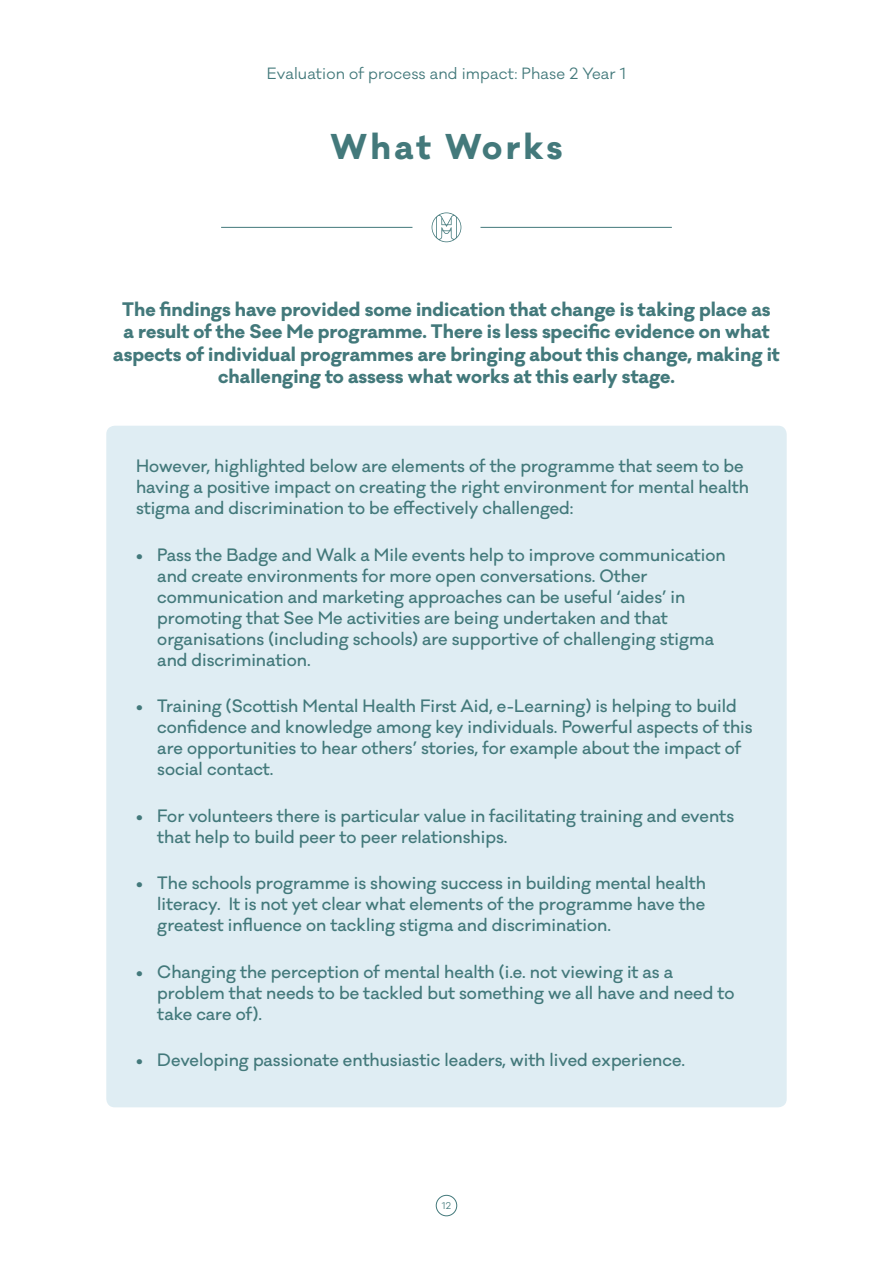
<style>
.page{position:relative;width:893px;height:1263px;background:#fff}
.page>*{position:absolute;margin:0;border:0;box-sizing:border-box;transform-origin:0 0}
.t1{font:700 33px "Galano Classic";letter-spacing:.1em;color:#43797b}
.t2{font:700 18px/22.5px "Galano Classic";color:#43797b;text-align:center}
.t3{font:500 16.5px/21px "Galano Classic";color:#43797b}
.t4{font:15px "Galano Classic";letter-spacing:.01em;color:#43797b}
.t5{font:9px "Galano Classic";color:#43797b}
</style>
<div class="page">
<div style="left:436px;top:1195px;width:21px;height:21px;border:1px solid #43797b;border-radius:50%"></div>
<hr style="left:221px;top:227px;width:191px;height:1px;background:#43797b">
<hr style="left:480px;top:227px;width:192px;height:1px;background:#43797b">
<svg style="left:432px;top:212px;width:29px;height:30px"></svg>
<div style="left:106px;top:426px;width:681px;height:681px;background:#dfedf3;border-radius:9px"></div>
<p class="t4" style="left:267px;top:64px;width:361px">Evaluation of process and impact: Phase 2 Year 1</p>
<h1 class="t1" style="left:331px;top:124px;width:233px">What Works</h1>
<p class="t2" style="left:113px;top:298px;width:668px">The findings have provided some indication that change is taking place as<br>a result of the See Me programme. There is less specific evidence on what aspects of individual programmes are bringing about this change, making it challenging to assess what works at this early stage.</p>
<p class="t3" style="left:136px;top:456px;width:614px">However, highlighted below are elements of the programme that seem to be having a positive impact on creating the right environment for mental health stigma and discrimination to be effectively challenged:</p>
<p class="t3" style="left:157px;top:544px;width:570px;text-indent:-21px">• Pass the Badge and Walk a Mile events help to improve communication and create environments for more open conversations. Other communication and marketing approaches can be useful ‘aides’ in promoting that See Me activities are being undertaken and that organisations (including schools) are supportive of challenging stigma and discrimination.</p>
<p class="t3" style="left:157px;top:696px;width:597px;text-indent:-21px">• Training (Scottish Mental Health First Aid, e-Learning) is helping to build confidence and knowledge among key individuals. Powerful aspects of this are opportunities to hear others’ stories, for example about the impact of social contact.</p>
<p class="t3" style="left:157px;top:805px;width:578px;text-indent:-21px">• For volunteers there is particular value in facilitating training and events that help to build peer to peer relationships.</p>
<p class="t3" style="left:157px;top:873px;width:550px;text-align:justify;text-indent:-21px">• The schools programme is showing success in building mental health literacy. It is not yet clear what elements of the programme have the greatest influence on tackling stigma and discrimination.</p>
<p class="t3" style="left:157px;top:961px;width:579px;text-indent:-21px">• Changing the perception of mental health (i.e. not viewing it as a problem that needs to be tackled but something we all have and need to take care of).</p>
<p class="t3" style="left:136px;top:1050px;width:550px">• Developing passionate enthusiastic leaders, with lived experience.</p>
<p class="t5" style="left:442px;top:1200px;width:11px">12</p>
</div>
